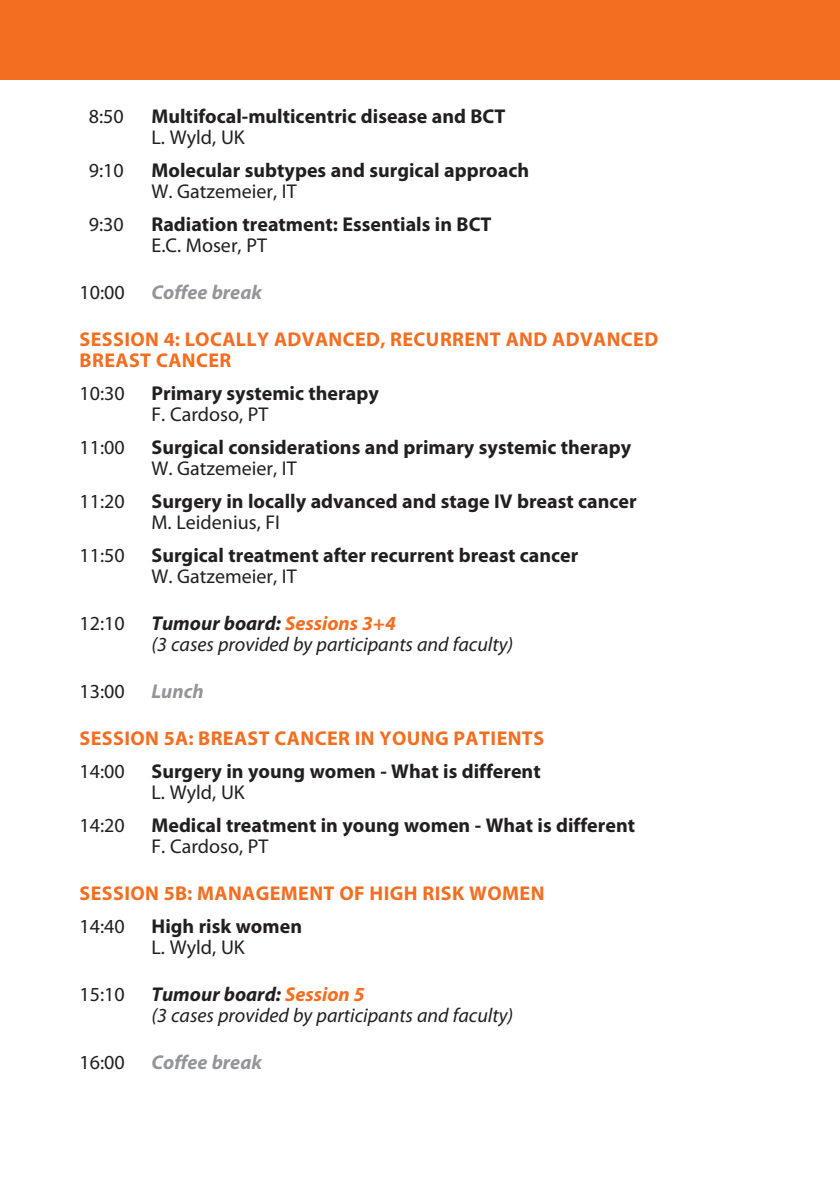
<style>
.page{position:relative;width:840px;height:1180px;background:#fff}
.page>*{position:absolute;margin:0;border:0;box-sizing:border-box;transform-origin:0 0}
.t1{font:700 20px "Myriad Pro";color:#231f20}
.t2{font:20px "Myriad Pro";color:#231f20}
.t3{font:700 20px/21px "Myriad Pro";letter-spacing:.02em;color:#f36e21}
.t4{font:italic 20px/21px "Myriad Pro";color:#231f20}
.t5{font:italic 700 20px "Myriad Pro";color:#939598}
.s1{font-weight:700}
.s2{font-weight:700;color:#f36e21}
</style>
<div class="page">
<div style="left:0;top:0;width:839px;height:79px;background:#f36e21"></div>
<p class="t2" style="left:89px;top:109px;width:36px">8:50</p>
<p class="t1" style="left:151px;top:108px;width:355px">Multifocal-multicentric disease and BCT</p>
<p class="t2" style="left:151px;top:130px;width:95px">L. Wyld, UK</p>
<p class="t2" style="left:89px;top:163px;width:36px">9:10</p>
<p class="t1" style="left:151px;top:162px;width:379px">Molecular subtypes and surgical approach</p>
<p class="t2" style="left:151px;top:184px;width:146px">W. Gatzemeier, IT</p>
<p class="t2" style="left:89px;top:217px;width:36px">9:30</p>
<p class="t1" style="left:151px;top:216px;width:341px">Radiation treatment: Essentials in BCT</p>
<p class="t2" style="left:151px;top:238px;width:117px">E.C. Moser, PT</p>
<p class="t2" style="left:79px;top:285px;width:47px">10:00</p>
<p class="t5" style="left:151px;top:285px;width:112px">Coffee break</p>
<p class="t3" style="left:80px;top:330px;width:580px">SESSION 4: LOCALLY ADVANCED, RECURRENT AND ADVANCED<br>BREAST CANCER</p>
<p class="t2" style="left:79px;top:386px;width:47px">10:30</p>
<p class="t1" style="left:151px;top:385px;width:229px">Primary systemic therapy</p>
<p class="t2" style="left:151px;top:407px;width:118px">F. Cardoso, PT</p>
<p class="t2" style="left:79px;top:440px;width:47px">11:00</p>
<p class="t1" style="left:151px;top:439px;width:481px">Surgical considerations and primary systemic therapy</p>
<p class="t2" style="left:151px;top:461px;width:146px">W. Gatzemeier, IT</p>
<p class="t2" style="left:79px;top:494px;width:47px">11:20</p>
<p class="t1" style="left:151px;top:493px;width:486px">Surgery in locally advanced and stage IV breast cancer</p>
<p class="t2" style="left:151px;top:515px;width:130px">M. Leidenius, FI</p>
<p class="t2" style="left:79px;top:548px;width:47px">11:50</p>
<p class="t1" style="left:151px;top:547px;width:428px">Surgical treatment after recurrent breast cancer</p>
<p class="t2" style="left:151px;top:569px;width:146px">W. Gatzemeier, IT</p>
<p class="t2" style="left:79px;top:616px;width:47px">12:10</p>
<p class="t4" style="left:151px;top:614px;width:363px"><span class="s1">Tumour board:</span> <span class="s2">Sessions 3+4<br></span>(3 cases provided by participants and faculty)</p>
<p class="t2" style="left:79px;top:684px;width:47px">13:00</p>
<p class="t5" style="left:151px;top:684px;width:54px">Lunch</p>
<p class="t3" style="left:80px;top:729px;width:465px">SESSION 5A: BREAST CANCER IN YOUNG PATIENTS</p>
<p class="t2" style="left:79px;top:764px;width:47px">14:00</p>
<p class="t1" style="left:151px;top:763px;width:390px">Surgery in young women - What is different</p>
<p class="t2" style="left:151px;top:785px;width:95px">L. Wyld, UK</p>
<p class="t2" style="left:79px;top:818px;width:47px">14:20</p>
<p class="t1" style="left:151px;top:817px;width:485px">Medical treatment in young women - What is different</p>
<p class="t2" style="left:151px;top:839px;width:118px">F. Cardoso, PT</p>
<p class="t3" style="left:80px;top:884px;width:466px">SESSION 5B: MANAGEMENT OF HIGH RISK WOMEN</p>
<p class="t2" style="left:79px;top:919px;width:47px">14:40</p>
<p class="t1" style="left:151px;top:918px;width:152px">High risk women</p>
<p class="t2" style="left:151px;top:940px;width:95px">L. Wyld, UK</p>
<p class="t2" style="left:79px;top:987px;width:47px">15:10</p>
<p class="t4" style="left:151px;top:985px;width:363px"><span class="s1">Tumour board:</span> <span class="s2">Session 5<br></span>(3 cases provided by participants and faculty)</p>
<p class="t2" style="left:79px;top:1055px;width:47px">16:00</p>
<p class="t5" style="left:151px;top:1055px;width:112px">Coffee break</p>
</div>
